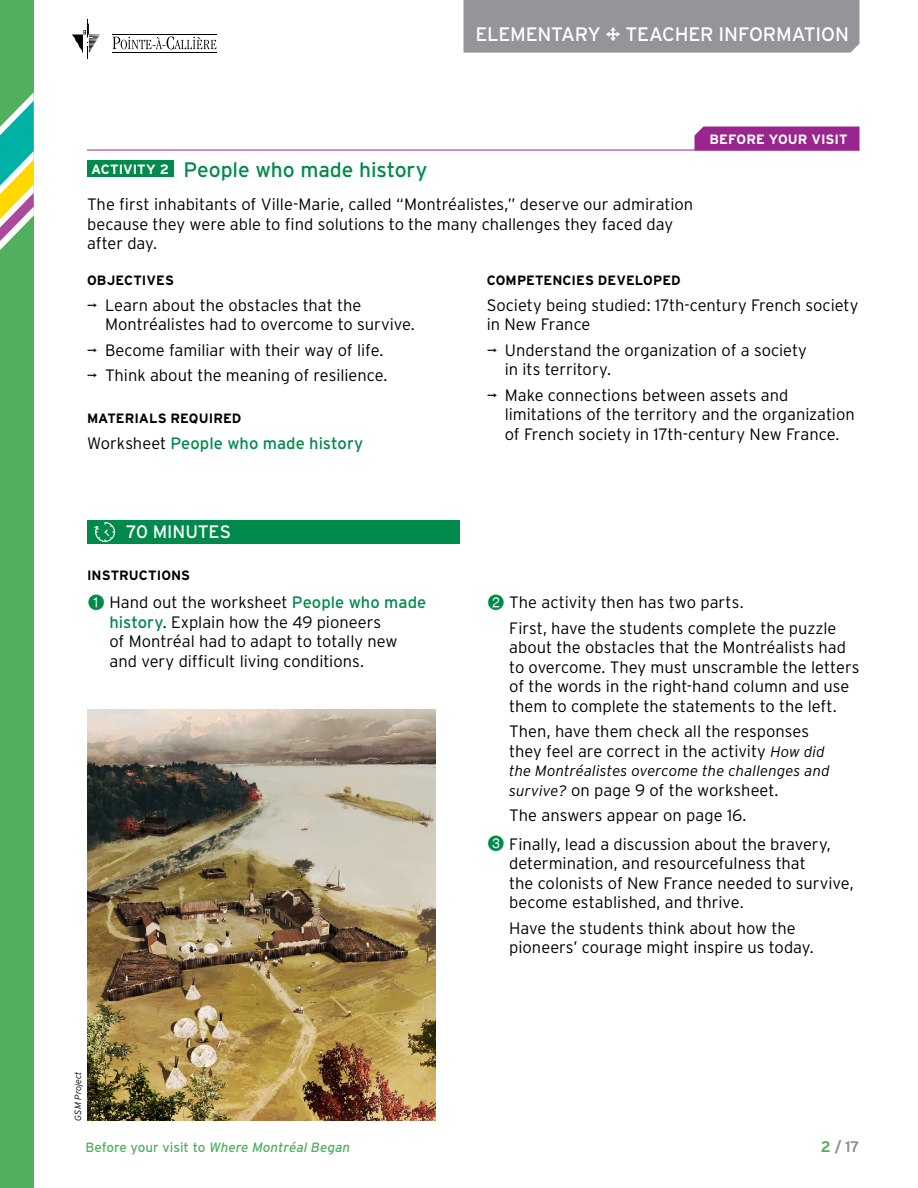
<style>
.page{position:relative;width:918px;height:1188px;background:#fff}
.page>*{position:absolute;margin:0;border:0;box-sizing:border-box;transform-origin:0 0}
.t1{font:21px "Interstate";letter-spacing:-.005em;color:#008a4b}
.t2{font:19.5px "Interstate";letter-spacing:-.015em;color:#fff}
.t3{font:18px "Interstate";letter-spacing:-.005em;color:#fff}
.t4{font:300 16.5px/19.5px "Interstate";color:#000}
.t5{font:16.5px "Interstate";color:#008a4b}
.t6{font:italic 300 15px "Interstate";letter-spacing:.005em;color:#000}
.t7{font:15px "Interstate";color:#939598}
.t8{font:700 13.5px "Interstate";letter-spacing:.005em;color:#000}
.t9{font:italic 13.5px "Interstate";color:#51b05e}
.t10{font:700 13.5px "Interstate";letter-spacing:.005em;color:#fff}
.t11{font:italic 300 9px "Interstate";color:#000}
.s1{font-weight:700;font-size:13.5px;color:#fff}
.s2{font-weight:300;color:#000}
.s3{font-weight:400;color:#008a4b}
.s4{font-style:italic;font-size:15px}
.s5{font-style:normal}
.s6{color:#51b05e}
</style>
<div class="page">
<div style="left:0;top:0;width:34px;height:1188px;background:#51b05e"></div>
<svg style="left:0;top:92px;width:34px;height:158px"></svg>
<svg style="left:113px;top:36px;width:103px;height:13px"></svg>
<hr style="left:112px;top:34px;width:105px;height:1px;background:#000">
<hr style="left:112px;top:53px;width:105px;height:1px;background:#000">
<svg style="left:72px;top:19px;width:28px;height:40px"></svg>
<img style="left:87px;top:709px;width:349px;height:411px">
<hr style="left:87px;top:150px;width:773px;height:1px;background:#9a258f">
<div style="left:87px;top:160px;width:86px;height:17px;background:#008a4b"></div>
<div style="left:694px;top:127px;width:166px;height:24px;background:#9a258f"></div>
<div style="left:87px;top:520px;width:373px;height:24px;background:#008a4b"></div>
<svg style="left:94px;top:522px;width:21px;height:20px"></svg>
<div style="left:463px;top:0;width:397px;height:53px;background:#939598"></div>
<p class="t2" style="left:476px;top:23px;width:127px">ELEMENTARY</p>
<p class="t2" style="left:626px;top:23px;width:225px">TEACHER INFORMATION</p>
<p class="t10" style="left:709px;top:132px;width:140px">BEFORE YOUR VISIT</p>
<p class="t1" style="left:91px;top:158px;width:338px"><span class="s1">ACTIVITY 2</span> People who made history</p>
<p class="t4" style="left:87px;top:195px;width:608px">The first inhabitants of Ville-Marie, called “Montréalistes,” deserve our admiration because they were able to find solutions to the many challenges they faced day after day.</p>
<p class="t8" style="left:87px;top:273px;width:88px">OBJECTIVES</p>
<p class="t4" style="left:105px;top:295px;width:311px;text-indent:-18px">¬ Learn about the obstacles that the<br>Montréalistes had to overcome to survive.</p>
<p class="t4" style="left:87px;top:337px;width:302px;line-height:25.5px">¬ Become familiar with their way of life. ¬ Think about the meaning of resilience.</p>
<p class="t8" style="left:87px;top:411px;width:156px">MATERIALS REQUIRED</p>
<p class="t5" style="left:87px;top:434px;width:278px"><span class="s2">Worksheet</span> People who made history</p>
<p class="t8" style="left:487px;top:273px;width:195px">COMPETENCIES DEVELOPED</p>
<p class="t4" style="left:487px;top:295px;width:373px">Society being studied: 17th-century French society in New France</p>
<p class="t4" style="left:505px;top:340px;width:304px;text-indent:-18px">¬ Understand the organization of a society in its territory.</p>
<p class="t4" style="left:505px;top:385px;width:352px;text-indent:-18px">¬ Make connections between assets and limitations of the territory and the organization of French society in 17th-century New France.</p>
<p class="t3" style="left:126px;top:522px;width:107px">70 MINUTES</p>
<p class="t8" style="left:87px;top:567px;width:105px">INSTRUCTIONS</p>
<p class="t4" style="left:110px;top:593px;width:318px">Hand out the worksheet <span class="s3">People who made history</span>. Explain how the 49 pioneers<br>of Montréal had to adapt to totally new and very difficult living conditions.</p>
<p class="t4" style="left:509px;top:590px;width:329px;line-height:25.5px">The activity then has two parts.<br>First, have the students complete the puzzle</p>
<p class="t4" style="left:509px;top:638px;width:352px">about the obstacles that the Montréalists had to overcome. They must unscramble the letters of the words in the right-hand column and use them to complete the statements to the left.</p>
<p class="t4" style="left:509px;top:722px;width:317px">Then, have them check all the responses they feel are correct in the activity <span class="s4">How did</span></p>
<p class="t6" style="left:509px;top:763px;width:322px">the Montréalistes overcome the challenges and</p>
<p class="t4" style="left:509px;top:777px;width:271px;line-height:25.5px"><span class="s4">survive?</span> on page 9 of the worksheet.<br>The answers appear on page 16.</p>
<p class="t4" style="left:509px;top:834px;width:346px">Finally, lead a discussion about the bravery, determination, and resourcefulness that<br>the colonists of New France needed to survive, become established, and thrive.</p>
<p class="t4" style="left:509px;top:918px;width:306px">Have the students think about how the pioneers’ courage might inspire us today.</p>
<p class="t11" style="left:73px;top:1120px;width:51px;rotate:-90deg">GSM Project</p>
<p class="t9" style="left:86px;top:1140px;width:266px"><span class="s5">Before your visit to</span> Where Montréal Began</p>
<p class="t7" style="left:821px;top:1138px;width:40px"><span class="s6">2</span> / 17</p>
</div>
